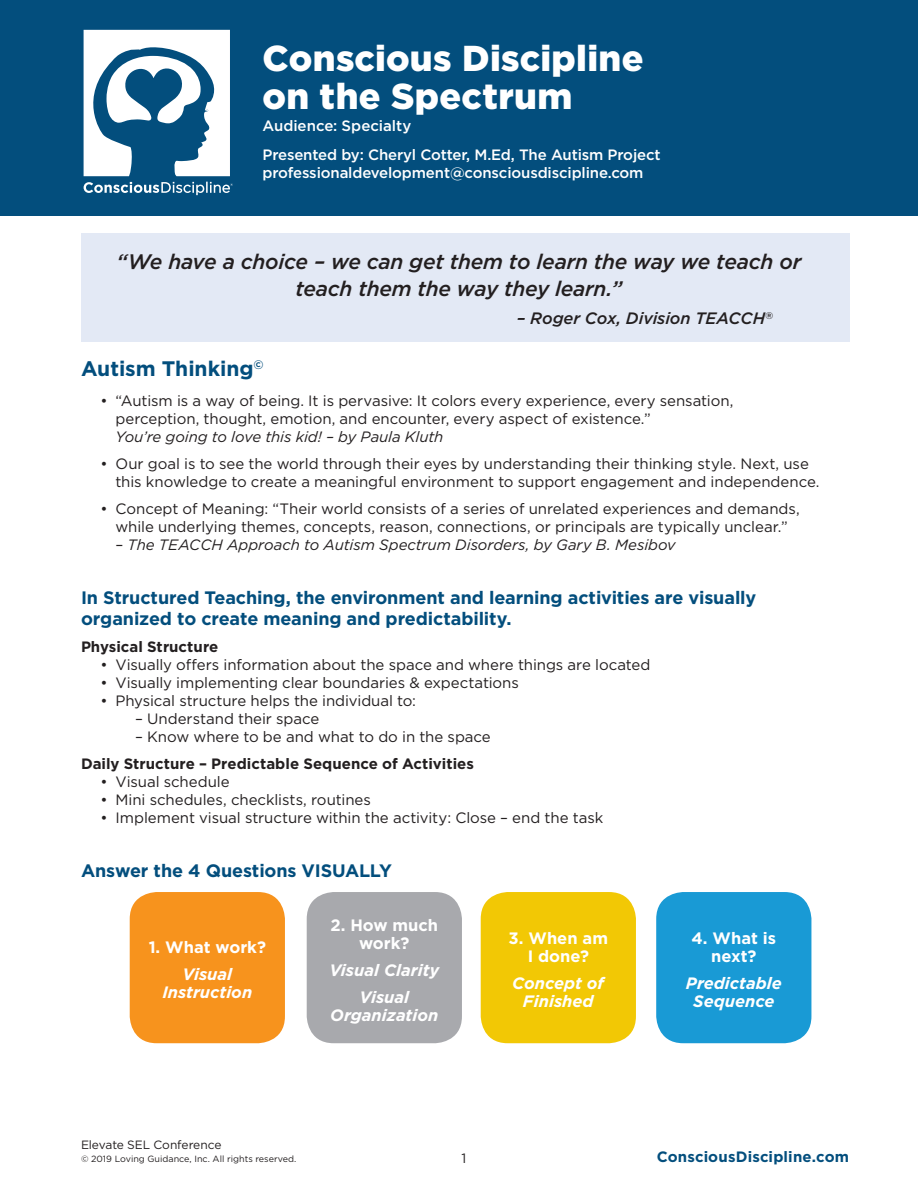
<style>
.page{position:relative;width:918px;height:1188px;background:#fff}
.page>*{position:absolute;margin:0;border:0;box-sizing:border-box;transform-origin:0 0}
.t1{font:900 36px/37.5px "Gotham";letter-spacing:.01em;color:#fff}
.t2{font:italic 500 21px/27px "Gotham";letter-spacing:-.015em;color:#231f20;text-align:center}
.t3{font:700 21px "Gotham";letter-spacing:-.005em;color:#034e7d}
.t4{font:700 18px/21px "Gotham";letter-spacing:-.005em;color:#034e7d}
.t5{font:italic 700 16.5px "Gotham";color:#fff}
.t6{font:700 16.5px/18px "Gotham";color:#fff;text-align:center}
.t7{font:italic 500 16.5px "Gotham";letter-spacing:-.005em;color:#231f20}
.t8{font:15px/18px "Gotham";letter-spacing:-.005em;color:#231f20}
.t9{font:500 15px "Gotham";letter-spacing:-.01em;color:#fff}
.t10{font:700 15px "Gotham";color:#231f20}
.t11{font:italic 15px "Gotham";letter-spacing:-.005em;color:#231f20}
.t12{font:700 15px "Gotham";letter-spacing:.01em;color:#034e7d}
.t13{font:13.5px "Gotham";color:#231f20}
.t14{font:12px "Gotham";letter-spacing:-.01em;color:#231f20}
.t15{font:9px "Gotham";color:#231f20}
.s1{font-style:italic}
.s2{font-style:normal}
</style>
<div class="page">
<div style="left:0;top:0;width:918px;height:216px;background:#034e7d"></div>
<svg style="left:83px;top:30px;width:147px;height:146px"></svg>
<svg style="left:84px;top:182px;width:149px;height:13px"></svg>
<div style="left:81px;top:233px;width:768px;height:108px;background:#e3e9f5"></div>
<div style="left:130px;top:892px;width:155px;height:151px;background:#f7931d;border-radius:27px"></div>
<div style="left:307px;top:892px;width:155px;height:151px;background:#a8a9ad;border-radius:27px"></div>
<div style="left:481px;top:892px;width:155px;height:151px;background:#f2c805;border-radius:27px"></div>
<div style="left:656px;top:892px;width:155px;height:151px;background:#199ad5;border-radius:27px"></div>
<p class="t1" style="left:262px;top:39px;width:383px">Conscious Discipline on the Spectrum</p>
<p class="t9" style="left:262px;top:118px;width:150px">Audience: Specialty</p>
<p class="t9" style="left:262px;top:146px;width:400px">Presented by: Cheryl Cotter, M.Ed, The Autism Project</p>
<p class="t9" style="left:262px;top:164px;width:383px">professionaldevelopment@consciousdiscipline.com</p>
<p class="t2" style="left:117px;top:248px;width:686px">“We have a choice – we can get them to learn the way we teach or teach them the way they learn.”</p>
<p class="t7" style="left:517px;top:309px;width:258px">– Roger Cox, Division TEACCH<sup>®</sup></p>
<p class="t3" style="left:81px;top:356px;width:184px">Autism Thinking<sup>©</sup></p>
<p class="t8" style="left:116px;top:391px;width:620px;text-indent:-15px">• “Autism is a way of being. It is pervasive: It colors every experience, every sensation, perception, thought, emotion, and encounter, every aspect of existence.”<br><span class="s1">You’re going to love this kid! – by Paula Kluth</span></p>
<p class="t8" style="left:116px;top:454px;width:706px;text-indent:-15px">• Our goal is to see the world through their eyes by understanding their thinking style. Next, use this knowledge to create a meaningful environment to support engagement and independence.</p>
<p class="t8" style="left:100px;top:499px;width:701px;text-align:center">• Concept of Meaning: “Their world consists of a series of unrelated experiences and demands, while underlying themes, concepts, reason, connections, or principals are typically unclear.”</p>
<p class="t11" style="left:116px;top:536px;width:562px"><span class="s2">–</span> The TEACCH Approach to Autism Spectrum Disorders, by Gary B. Mesibov</p>
<p class="t4" style="left:81px;top:586px;width:677px">In Structured Teaching, the environment and learning activities are visually organized to create meaning and predictability.</p>
<p class="t10" style="left:81px;top:638px;width:139px">Physical Structure</p>
<p class="t8" style="left:100px;top:655px;width:551px">• Visually offers information about the space and where things are located</p>
<p class="t8" style="left:100px;top:673px;width:420px">• Visually implementing clear boundaries &amp; expectations</p>
<p class="t8" style="left:100px;top:691px;width:317px">• Physical structure helps the individual to:</p>
<p class="t8" style="left:135px;top:709px;width:186px">– Understand their space</p>
<p class="t8" style="left:135px;top:727px;width:357px">– Know where to be and what to do in the space</p>
<p class="t10" style="left:81px;top:755px;width:394px">Daily Structure – Predictable Sequence of Activities</p>
<p class="t8" style="left:100px;top:772px;width:131px">• Visual schedule</p>
<p class="t8" style="left:100px;top:790px;width:272px">• Mini schedules, checklists, routines</p>
<p class="t8" style="left:100px;top:808px;width:504px">• Implement visual structure within the activity: Close – end the task</p>
<p class="t4" style="left:81px;top:859px;width:312px">Answer the 4 Questions VISUALLY</p>
<p class="t6" style="left:149px;top:938px;width:119px">1. What work?</p>
<p class="t5" style="left:182px;top:965px;width:51px">Visual</p>
<p class="t5" style="left:162px;top:983px;width:91px">Instruction</p>
<p class="t6" style="left:330px;top:915px;width:109px">2. How much work?</p>
<p class="t5" style="left:329px;top:960px;width:111px">Visual Clarity</p>
<p class="t5" style="left:359px;top:987px;width:51px">Visual</p>
<p class="t5" style="left:330px;top:1005px;width:110px">Organization</p>
<p class="t6" style="left:509px;top:929px;width:101px">3. When am<br>I done?</p>
<p class="t5" style="left:512px;top:974px;width:94px">Concept of</p>
<p class="t5" style="left:523px;top:992px;width:72px">Finished</p>
<p class="t14" style="left:81px;top:1138px;width:142px">Elevate SEL Conference</p>
<p class="t15" style="left:81px;top:1154px;width:217px">© 2019 Loving Guidance, Inc. All rights reserved.</p>
<p class="t13" style="left:462px;top:1150px;width:6px">1</p>
<p class="t6" style="left:692px;top:929px;width:86px">4. What is</p>
<p class="t6" style="left:711px;top:947px;width:47px">next?</p>
<p class="t5" style="left:686px;top:974px;width:98px">Predictable</p>
<p class="t5" style="left:693px;top:992px;width:83px">Sequence</p>
<p class="t12" style="left:657px;top:1148px;width:194px">ConsciousDiscipline.com</p>
</div>
